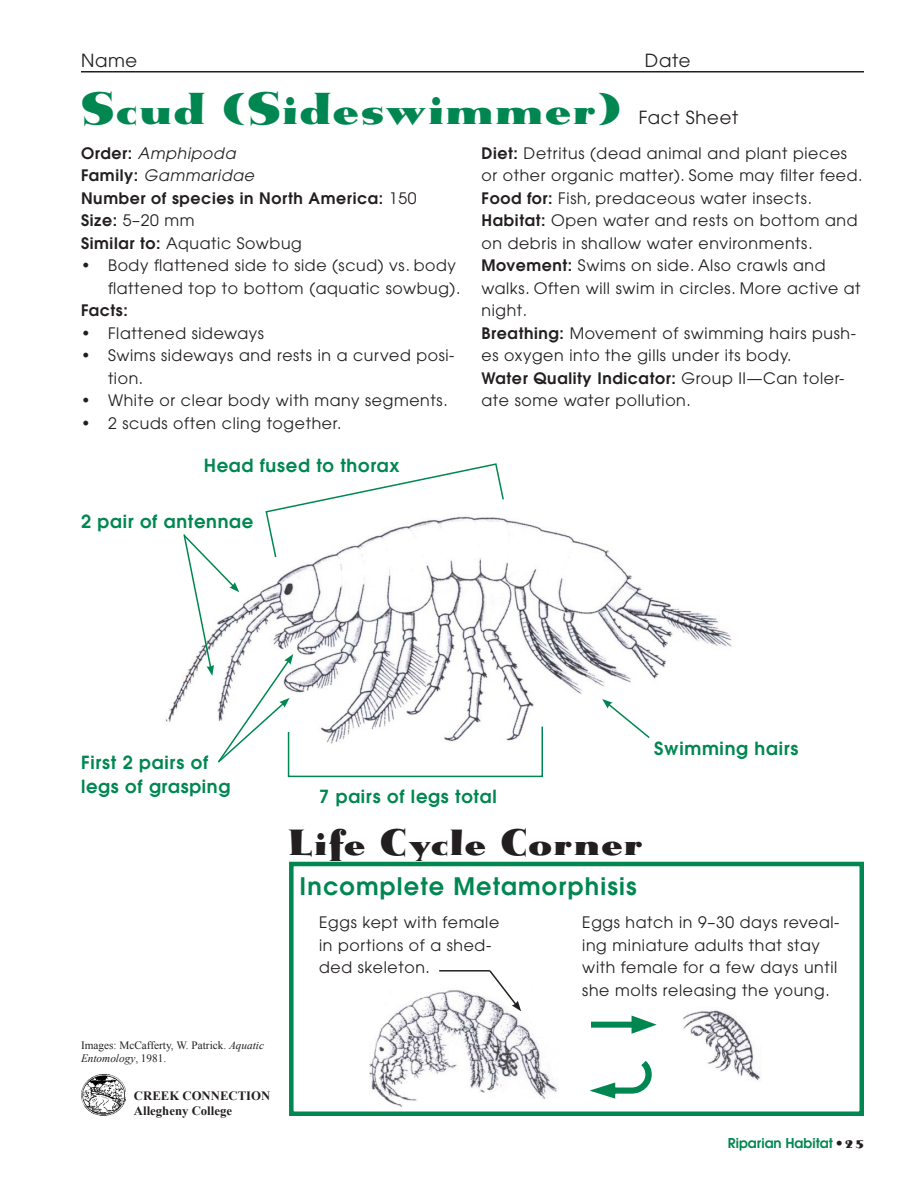
<style>
.page{position:relative;width:918px;height:1188px;background:#fff}
.page>*{position:absolute;margin:0;border:0;box-sizing:border-box;transform-origin:0 0}
.t1{font:40.5px "Metropolis ICG";letter-spacing:.05em;color:#008751}
.t2{font:33px "Metropolis ICG";letter-spacing:.05em;color:#231f20}
.t3{font:600 24px "Avant Garde";letter-spacing:.05em;color:#008751}
.student_sheet_txt{font:600 18px/24px "Avant Garde";letter-spacing:.04em;color:#008751}
.txt_box_body{font:18px "Avant Garde";letter-spacing:.04em;color:#231f20}
.insect_sheets{font:15.75px/22.5px "Avant Garde";letter-spacing:.04em;color:#231f20}
.insect_sheets-2{font:600 15.75px "Avant Garde";letter-spacing:.04em;color:#231f20}
.insect_sheets-3{font:italic 15.75px "Avant Garde";letter-spacing:.04em;color:#231f20}
.t4{font:600 13.5px "Avant Garde";color:#008751}
.t5{font:700 12.75px "Times New Roman";color:#231f20}
.t6{font:11.25px/13.5px "Times New Roman";color:#231f20}
.s1{font-weight:600;font-style:normal}
.s2{font-weight:400}
.s3{font-weight:600}
.s4{font-style:italic}
.s5{font-family:"Metropolis ICG";font-weight:400;color:#231f20}
</style>
<div class="page">
<hr style="left:81px;top:71px;width:783px;height:2px;background:#231f20">
<img style="left:165px;top:530px;width:567px;height:192px">
<img style="left:683px;top:1010px;width:77px;height:71px">
<img style="left:369px;top:990px;width:188px;height:117px">
<div style="left:289px;top:862px;width:575px;height:254px;border:4px solid #008751"></div>
<hr style="left:439px;top:970px;width:51px;height:2px;background:#231f20">
<svg style="left:488px;top:970px;width:33px;height:41px"></svg>
<div style="left:591px;top:1022px;width:51px;height:6px;background:#008751"></div>
<svg style="left:632px;top:1016px;width:25px;height:18px"></svg>
<svg style="left:589px;top:1061px;width:63px;height:38px"></svg>
<img style="left:81px;top:1074px;width:44px;height:42px">
<svg style="left:602px;top:699px;width:49px;height:39px"></svg>
<svg style="left:182px;top:463px;width:362px;height:315px"></svg>
<p class="txt_box_body" style="left:81px;top:49px;width:58px">Name</p>
<p class="txt_box_body" style="left:645px;top:49px;width:47px">Date</p>
<p class="t1" style="left:81px;top:81px;width:541px">Scud (Sideswimmer)</p>
<p class="txt_box_body" style="left:639px;top:106px;width:101px">Fact Sheet</p>
<p class="insect_sheets-3" style="left:81px;top:144px;width:156px"><span class="s1">Order:</span> Amphipoda</p>
<p class="insect_sheets-3" style="left:81px;top:166px;width:175px"><span class="s1">Family:</span> Gammaridae</p>
<p class="insect_sheets-2" style="left:81px;top:188px;width:337px">Number of species in North America: <span class="s2">150</span></p>
<p class="insect_sheets" style="left:81px;top:209px;width:115px"><span class="s3">Size:</span> 5–20 mm</p>
<p class="insect_sheets" style="left:81px;top:232px;width:222px"><span class="s3">Similar to:</span> Aquatic Sowbug</p>
<p class="insect_sheets" style="left:108px;top:254px;width:354px">Body flattened side to side (scud) vs. body flattened top to bottom (aquatic sowbug).</p>
<p class="insect_sheets-2" style="left:81px;top:300px;width:48px">Facts:</p>
<p class="insect_sheets" style="left:108px;top:322px;width:158px">Flattened sideways</p>
<p class="insect_sheets" style="left:108px;top:344px;width:348px">Swims sideways and rests in a curved posi&shy;tion.</p>
<p class="insect_sheets" style="left:108px;top:389px;width:341px">White or clear body with many segments.</p>
<p class="insect_sheets" style="left:108px;top:412px;width:235px">2 scuds often cling together.</p>
<p class="insect_sheets" style="left:81px;top:254px;width:11px">•</p>
<p class="insect_sheets" style="left:81px;top:322px;width:11px">• •</p>
<p class="insect_sheets" style="left:81px;top:389px;width:11px">• •</p>
<p class="student_sheet_txt" style="left:204px;top:453px;width:197px">Head fused to thorax</p>
<p class="student_sheet_txt" style="left:81px;top:509px;width:174px">2 pair of antennae</p>
<p class="insect_sheets" style="left:482px;top:142px;width:383px"><span class="s3">Diet:</span> Detritus (dead animal and plant pieces or other organic matter). Some may filter feed.</p>
<p class="insect_sheets" style="left:482px;top:187px;width:332px"><span class="s3">Food for:</span> Fish, predaceous water insects.</p>
<p class="insect_sheets" style="left:482px;top:209px;width:378px"><span class="s3">Habitat:</span> Open water and rests on bottom and on debris in shallow water environments.</p>
<p class="insect_sheets" style="left:482px;top:254px;width:381px"><span class="s3">Movement:</span> Swims on side. Also crawls and walks. Often will swim in circles. More active at night.</p>
<p class="insect_sheets" style="left:482px;top:322px;width:376px"><span class="s3">Breathing:</span> Movement of swimming hairs push&shy;es oxygen into the gills under its body.</p>
<p class="insect_sheets" style="left:482px;top:367px;width:364px"><span class="s3">Water Quality Indicator:</span> Group II—Can toler&shy;ate some water pollution.</p>
<p class="student_sheet_txt" style="left:81px;top:750px;width:151px">First 2 pairs of legs of grasping</p>
<p class="t6" style="left:81px;top:1038px;width:185px">Images: McCafferty, W. Patrick. <span class="s4">Aquatic<br>Entomology</span>, 1981.</p>
<p class="t5" style="left:134px;top:1086px;width:138px">CREEK CONNECTION</p>
<p class="t5" style="left:134px;top:1102px;width:100px">ALLEGHENY COLLEGE</p>
<p class="student_sheet_txt" style="left:319px;top:785px;width:179px">7 pairs of legs total</p>
<p class="student_sheet_txt" style="left:654px;top:736px;width:146px">Swimming hairs</p>
<p class="t2" style="left:288px;top:821px;width:356px">Life Cycle Corner</p>
<p class="t3" style="left:300px;top:870px;width:339px">Incomplete Metamorphisis</p>
<p class="insect_sheets" style="left:319px;top:911px;width:182px">Eggs kept with female</p>
<p class="insect_sheets" style="left:319px;top:933px;width:174px">in portions of a shed&shy;ded skeleton.</p>
<p class="insect_sheets" style="left:582px;top:911px;width:259px">Eggs hatch in 9–30 days reveal&shy;ing miniature adults that stay with female for a few days until she molts releasing the young.</p>
<p class="t4" style="left:728px;top:1134px;width:138px">Riparian Habitat <span class="s5">• 2 5</span></p>
</div>
